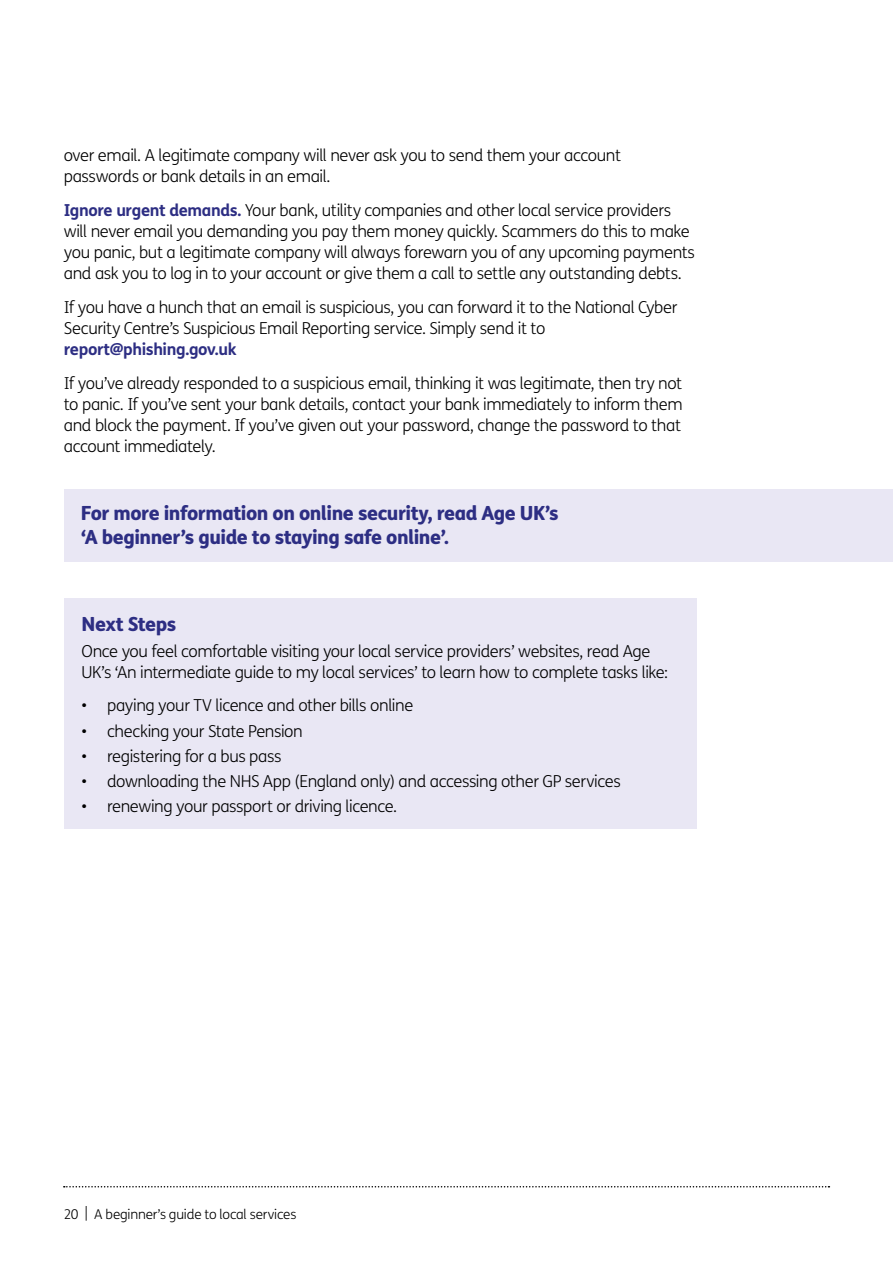
<style>
.page{position:relative;width:893px;height:1263px;background:#fff}
.page>*{position:absolute;margin:0;border:0;box-sizing:border-box;transform-origin:0 0}
.t1{font:800 19.5px/24px "FS Me";letter-spacing:-.025em;color:#2d2e83}
.t2{font:300 16.5px/21px "FS Me";letter-spacing:-.025em;color:#000}
.t3{font:700 16.5px "FS Me";letter-spacing:-.025em;color:#2d2e83}
.t4{font:300 13.5px "FS Me";letter-spacing:-.015em;color:#000}
.s1{font-weight:700;color:#2d2e83}
</style>
<div class="page">
<div style="left:65px;top:598px;width:632px;height:231px;background:#e9e7f4"></div>
<div style="left:852px;top:489px;width:41px;height:72px;background:#e9e7f4"></div>
<div style="left:64px;top:489px;width:788px;height:72px;background:#e9e7f4"></div>
<svg style="left:64px;top:1186px;width:765px;height:1px"></svg>
<p class="t2" style="left:64px;top:144px;width:559px">over email. A legitimate company will never ask you to send them your account passwords or bank details in an email.</p>
<p class="t2" style="left:64px;top:199px;width:633px"><span class="s1">Ignore urgent demands.</span> Your bank, utility companies and other local service providers will never email you demanding you pay them money quickly. Scammers do this to make you panic, but a legitimate company will always forewarn you of any upcoming payments and ask you to log in to your account or give them a call to settle any outstanding debts.</p>
<p class="t2" style="left:64px;top:296px;width:615px">If you have a hunch that an email is suspicious, you can forward it to the National Cyber<br>Security Centre’s Suspicious Email Reporting service. Simply send it to</p>
<p class="t3" style="left:64px;top:336px;width:174px">report@phishing.gov.uk</p>
<p class="t2" style="left:64px;top:372px;width:620px;text-align:justify">If you’ve already responded to a suspicious email, thinking it was legitimate, then try not to panic. If you’ve sent your bank details, contact your bank immediately to inform them and block the payment. If you’ve given out your password, change the password to that account immediately.</p>
<p class="t1" style="left:81px;top:500px;width:479px">For more information on online security, read Age UK’s ‘A beginner’s guide to staying safe online’.</p>
<p class="t1" style="left:82px;top:611px;width:96px">Next Steps</p>
<p class="t2" style="left:82px;top:640px;width:588px">Once you feel comfortable visiting your local service providers’ websites, read Age<br>UK’s ‘An intermediate guide to my local services’ to learn how to complete tasks like:</p>
<p class="t2" style="left:82px;top:694px;width:333px">• paying your TV licence and other bills online</p>
<p class="t2" style="left:82px;top:720px;width:223px">• checking your State Pension</p>
<p class="t2" style="left:82px;top:745px;width:201px">• registering for a bus pass</p>
<p class="t2" style="left:82px;top:770px;width:541px">• downloading the NHS App (England only) and accessing other GP services</p>
<p class="t2" style="left:82px;top:795px;width:317px">• renewing your passport or driving licence.</p>
<p class="t4" style="left:64px;top:1205px;width:234px">20 | A beginner’s guide to local services</p>
</div>
